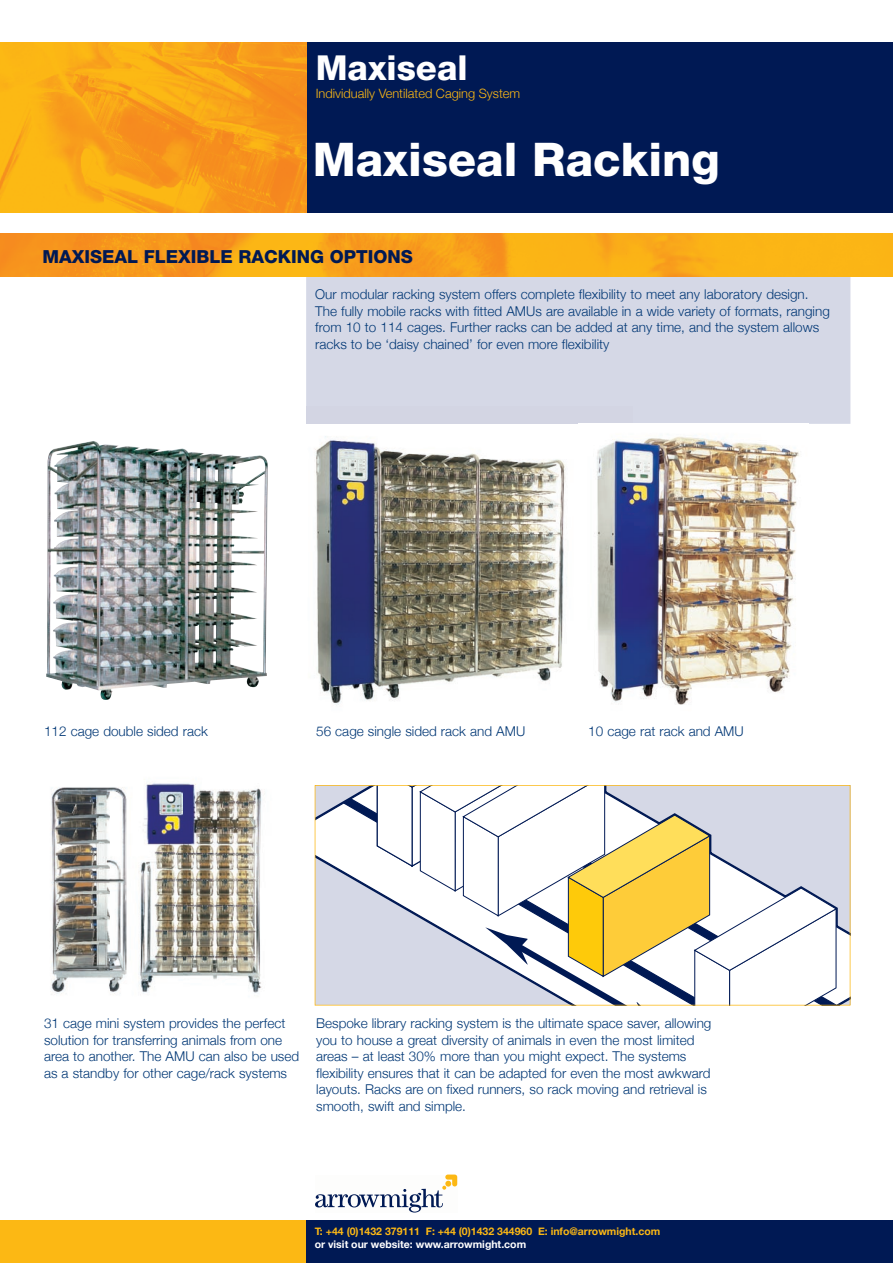
<style>
.page{position:relative;width:893px;height:1263px;background:#fff}
.page>*{position:absolute;margin:0;border:0;box-sizing:border-box;transform-origin:0 0}
.t1{font:800 46.5px "Helvetica Neue";color:#fff}
.t2{font:800 34.5px "Helvetica Neue";color:#fff}
.t3{font:800 18px "Helvetica Neue";color:#001954}
.t4{font:300 13.5px/16.5px "Helvetica Neue";color:#013775}
.t5{font:300 12.9px "Helvetica Neue";color:#fcb814}
.t6{font:700 10.5px "Helvetica Neue";color:#fcb814}
.t7{font:700 10.5px "Helvetica Neue";color:#fff}
</style>
<div class="page">
<div style="left:306px;top:276px;width:544px;height:148px;background:#d5d8e6"></div>
<div style="left:304px;top:43px;width:589px;height:170px;background:#001954"></div>
<img style="left:0;top:43px;width:306px;height:170px">
<svg style="left:315px;top:1174px;width:142px;height:38px"></svg>
<div style="left:304px;top:1220px;width:589px;height:43px;background:#001954"></div>
<div style="left:0;top:1220px;width:306px;height:43px;background:#fcb814"></div>
<img style="left:0;top:234px;width:893px;height:42px">
<svg style="left:316px;top:786px;width:534px;height:219px"></svg>
<svg style="left:342px;top:798px;width:34px;height:207px"></svg>
<svg style="left:376px;top:786px;width:461px;height:219px"></svg>
<hr style="left:315px;top:785px;width:1px;height:220px;background:#fcb814">
<hr style="left:315px;top:1005px;width:535px;height:1px;background:#fcb814">
<hr style="left:850px;top:785px;width:1px;height:220px;background:#fcb814">
<hr style="left:315px;top:785px;width:535px;height:1px;background:#fcb814">
<img style="left:315px;top:436px;width:252px;height:269px">
<div style="left:306px;top:406px;width:326px;height:18px;background:#d3d5e3"></div>
<img style="left:594px;top:436px;width:205px;height:269px">
<img style="left:46px;top:441px;width:222px;height:259px">
<img style="left:182px;top:783px;width:80px;height:210px">
<img style="left:51px;top:783px;width:131px;height:212px">
<h2 class="t2" style="left:316px;top:48px;width:153px">Maxiseal</h2>
<p class="t5" style="left:316px;top:86px;width:206px">Individually Ventilated Caging System</p>
<h1 class="t1" style="left:313px;top:132px;width:409px">Maxiseal Racking</h1>
<h3 class="t3" style="left:43px;top:246px;width:372px">MAXISEAL FLEXIBLE RACKING OPTIONS</h3>
<p class="t4" style="left:315px;top:286px;width:516px">Our modular racking system offers complete flexibility to meet any laboratory design.<br>The fully mobile racks with fitted AMUs are available in a wide variety of formats, ranging from 10 to 114 cages. Further racks can be added at any time, and the system allows racks to be ‘daisy chained’ for even more flexibility</p>
<p class="t4" style="left:44px;top:723px;width:165px">112 cage double sided rack</p>
<p class="t4" style="left:316px;top:723px;width:211px">56 cage single sided rack and AMU</p>
<p class="t4" style="left:588px;top:723px;width:157px">10 cage rat rack and AMU</p>
<p class="t4" style="left:44px;top:1015px;width:257px">31 cage mini system provides the perfect solution for transferring animals from one area to another. The AMU can also be used as a standby for other cage/rack systems</p>
<p class="t4" style="left:316px;top:1015px;width:397px">Bespoke library racking system is the ultimate space saver, allowing you to house a great diversity of animals in even the most limited areas – at least 30% more than you might expect. The systems flexibility ensures that it can be adapted for even the most awkward layouts. Racks are on fixed runners, so rack moving and retrieval is smooth, swift and simple.</p>
<p class="t6" style="left:315px;top:1225px;width:347px">T: +44 (0)1432 379111 F: +44 (0)1432 344960 E: info@arrowmight.com</p>
<p class="t7" style="left:315px;top:1238px;width:213px">or visit our website: www.arrowmight.com</p>
</div>
